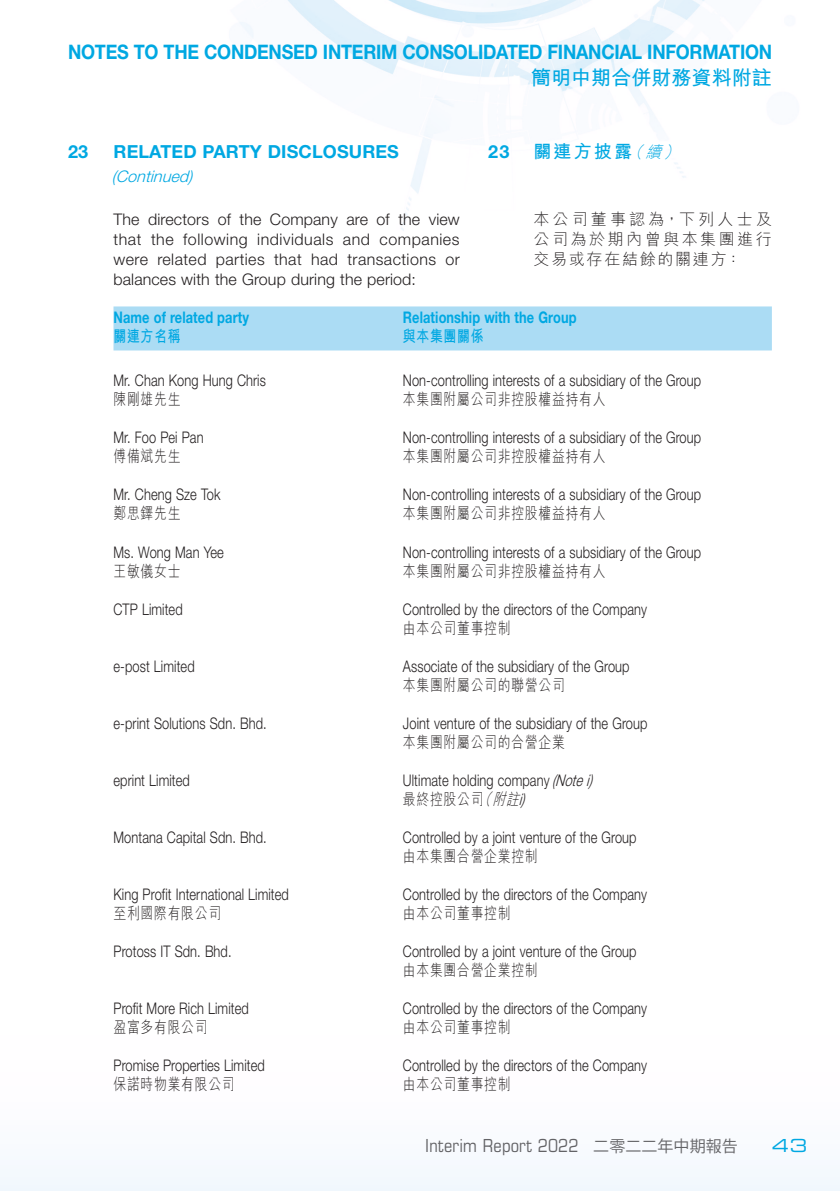
<style>
.page{position:relative;width:840px;height:1191px;background:#fff}
.page>*{position:absolute;margin:0;border:0;box-sizing:border-box;transform-origin:0 0}
.t1{font:700 20px "Helvetica Neue LT Std";letter-spacing:-.015em;color:#00a8e2;scale:.9 1}
.t2{font:700 20px "M Hei HK";letter-spacing:.005em;color:#00a8e2}
.t3{font:700 18px "Helvetica Neue LT Std";letter-spacing:.01em;color:#00a8e2}
.t4{font:condensed 18px "Eurostile LT Std";letter-spacing:.01em;color:#636366}
.t5{font:700 18px "M Hei HK";letter-spacing:.12em;color:#00a8e2}
.t6{font:18px "Eurostile LT Std Ex 2";color:#00a8e2}
.t7{font:300 16px "Helvetica Neue LT Std";letter-spacing:.01em;color:#231f20;scale:.8 1}
.t8{font:300 16px "M Hei HK";letter-spacing:.06em;color:#231f20;scale:.8 1}
.t9{font:300 16px/20px "Helvetica Neue LT Std";letter-spacing:.01em;color:#231f20;text-align:justify}
.t10{font:700 16px "Helvetica Neue LT Std";letter-spacing:.01em;color:#00a8e2;scale:.8 1}
.t11{font:300 16px/20px "M Hei HK";letter-spacing:.06em;color:#231f20;text-align:justify}
.t12{font:italic 300 16px "Helvetica Neue LT Std";color:#00a8e2}
.t13{font:700 16px "M Hei HK";letter-spacing:.06em;color:#00a8e2;scale:.8 1}
.s1{font-weight:300;font-style:italic;font-size:16px}
.s2{font-style:italic}
.s3{font-family:"Helvetica Neue LT Std";font-style:italic}
.s4{font-family:"Koz Go Pr 6 N";font-stretch:normal;font-size:16px}
</style>
<div class="page">
<img style="left:0;top:0;width:839px;height:1191px">
<div style="left:113px;top:306px;width:658px;height:44px;background:#abdcf4"></div>
<p class="t1" style="left:68px;top:40px;width:783px">NOTES TO THE CONDENSED INTERIM CONSOLIDATED FINANCIAL INFORMATION</p>
<p class="t2" style="left:530px;top:63px;width:242px">簡明中期合併財務資料附註</p>
<p class="t3" style="left:488px;top:140px;width:23px">23</p>
<p class="t5" style="left:533px;top:138px;width:153px">關連方披露<span class="s1">（續）</span></p>
<p class="t3" style="left:68px;top:140px;width:22px">23</p>
<p class="t3" style="left:113px;top:140px;width:287px">RELATED PARTY DISCLOSURES</p>
<p class="t12" style="left:112px;top:166px;width:83px">(Continued)</p>
<p class="t9" style="left:113px;top:208px;width:347px">The directors of the Company are of the view that the following individuals and companies were related parties that had transactions or balances with the Group during the period:</p>
<p class="t10" style="left:113px;top:308px;width:171px">Name of related party</p>
<p class="t10" style="left:403px;top:308px;width:218px">Relationship with the Group</p>
<p class="t13" style="left:113px;top:325px;width:85px">關連方名稱</p>
<p class="t13" style="left:403px;top:325px;width:102px">與本集團關係</p>
<p class="t7" style="left:113px;top:371px;width:192px">Mr. Chan Kong Hung Chris</p>
<p class="t7" style="left:403px;top:371px;width:374px">Non-controlling interests of a subsidiary of the Group</p>
<p class="t8" style="left:113px;top:388px;width:85px">陳剛雄先生</p>
<p class="t8" style="left:403px;top:388px;width:254px">本集團附屬公司非控股權益持有人</p>
<p class="t7" style="left:113px;top:428px;width:114px">Mr. Foo Pei Pan</p>
<p class="t7" style="left:403px;top:428px;width:374px">Non-controlling interests of a subsidiary of the Group</p>
<p class="t8" style="left:113px;top:445px;width:85px">傅備斌先生</p>
<p class="t8" style="left:403px;top:445px;width:254px">本集團附屬公司非控股權益持有人</p>
<p class="t7" style="left:113px;top:485px;width:135px">Mr. Cheng Sze Tok</p>
<p class="t7" style="left:403px;top:485px;width:374px">Non-controlling interests of a subsidiary of the Group</p>
<p class="t8" style="left:113px;top:502px;width:85px">鄭思鐸先生</p>
<p class="t8" style="left:403px;top:502px;width:254px">本集團附屬公司非控股權益持有人</p>
<p class="t7" style="left:113px;top:542px;width:139px">Ms. Wong Man Yee</p>
<p class="t7" style="left:403px;top:542px;width:374px">Non-controlling interests of a subsidiary of the Group</p>
<p class="t8" style="left:113px;top:559px;width:85px">王敏儀女士</p>
<p class="t8" style="left:403px;top:559px;width:254px">本集團附屬公司非控股權益持有人</p>
<p class="t7" style="left:113px;top:599px;width:88px">CTP Limited</p>
<p class="t7" style="left:403px;top:599px;width:306px">Controlled by the directors of the Company</p>
<p class="t8" style="left:403px;top:616px;width:136px">由本公司董事控制</p>
<p class="t7" style="left:113px;top:656px;width:103px">e-post Limited</p>
<p class="t7" style="left:403px;top:656px;width:284px">Associate of the subsidiary of the Group</p>
<p class="t8" style="left:403px;top:673px;width:204px">本集團附屬公司的聯營公司</p>
<p class="t7" style="left:113px;top:713px;width:193px">e-print Solutions Sdn. Bhd.</p>
<p class="t7" style="left:403px;top:713px;width:307px">Joint venture of the subsidiary of the Group</p>
<p class="t8" style="left:403px;top:730px;width:204px">本集團附屬公司的合營企業</p>
<p class="t7" style="left:113px;top:770px;width:97px">eprint Limited</p>
<p class="t7" style="left:403px;top:770px;width:240px">Ultimate holding company <span class="s2">(Notei)</span></p>
<p class="t8" style="left:403px;top:787px;width:155px">最終控股公司<span class="s2">（附註</span><span class="s3">i)</span></p>
<p class="t7" style="left:113px;top:827px;width:193px">Montana Capital Sdn. Bhd.</p>
<p class="t7" style="left:403px;top:827px;width:293px">Controlled by a joint venture of the Group</p>
<p class="t8" style="left:403px;top:844px;width:170px">由本集團合營企業控制</p>
<p class="t7" style="left:113px;top:884px;width:221px">King Profit International Limited</p>
<p class="t7" style="left:403px;top:884px;width:306px">Controlled by the directors of the Company</p>
<p class="t8" style="left:113px;top:901px;width:136px">至利國際有限公司</p>
<p class="t8" style="left:403px;top:901px;width:136px">由本公司董事控制</p>
<p class="t7" style="left:113px;top:941px;width:149px">Protoss IT Sdn. Bhd.</p>
<p class="t7" style="left:403px;top:941px;width:293px">Controlled by a joint venture of the Group</p>
<p class="t8" style="left:403px;top:958px;width:170px">由本集團合營企業控制</p>
<p class="t7" style="left:113px;top:998px;width:171px">Profit More Rich Limited</p>
<p class="t7" style="left:403px;top:998px;width:306px">Controlled by the directors of the Company</p>
<p class="t8" style="left:113px;top:1015px;width:119px">盈富多有限公司</p>
<p class="t8" style="left:403px;top:1015px;width:136px">由本公司董事控制</p>
<p class="t7" style="left:113px;top:1055px;width:191px">Promise Properties Limited</p>
<p class="t7" style="left:403px;top:1055px;width:306px">Controlled by the directors of the Company</p>
<p class="t8" style="left:113px;top:1072px;width:153px">保諾時物業有限公司</p>
<p class="t8" style="left:403px;top:1072px;width:136px">由本公司董事控制</p>
<p class="t11" style="left:533px;top:208px;width:240px">本公司董事認為，下列人士及公司為於期內曾與本集團進行交易或存在結餘的關連方：</p>
<p class="t4" style="left:425px;top:1134px;width:314px">Interim Report 2022 <span class="s4">二零二二年中期報告</span></p>
<p class="t6" style="left:771px;top:1132px;width:37px">43</p>
</div>
